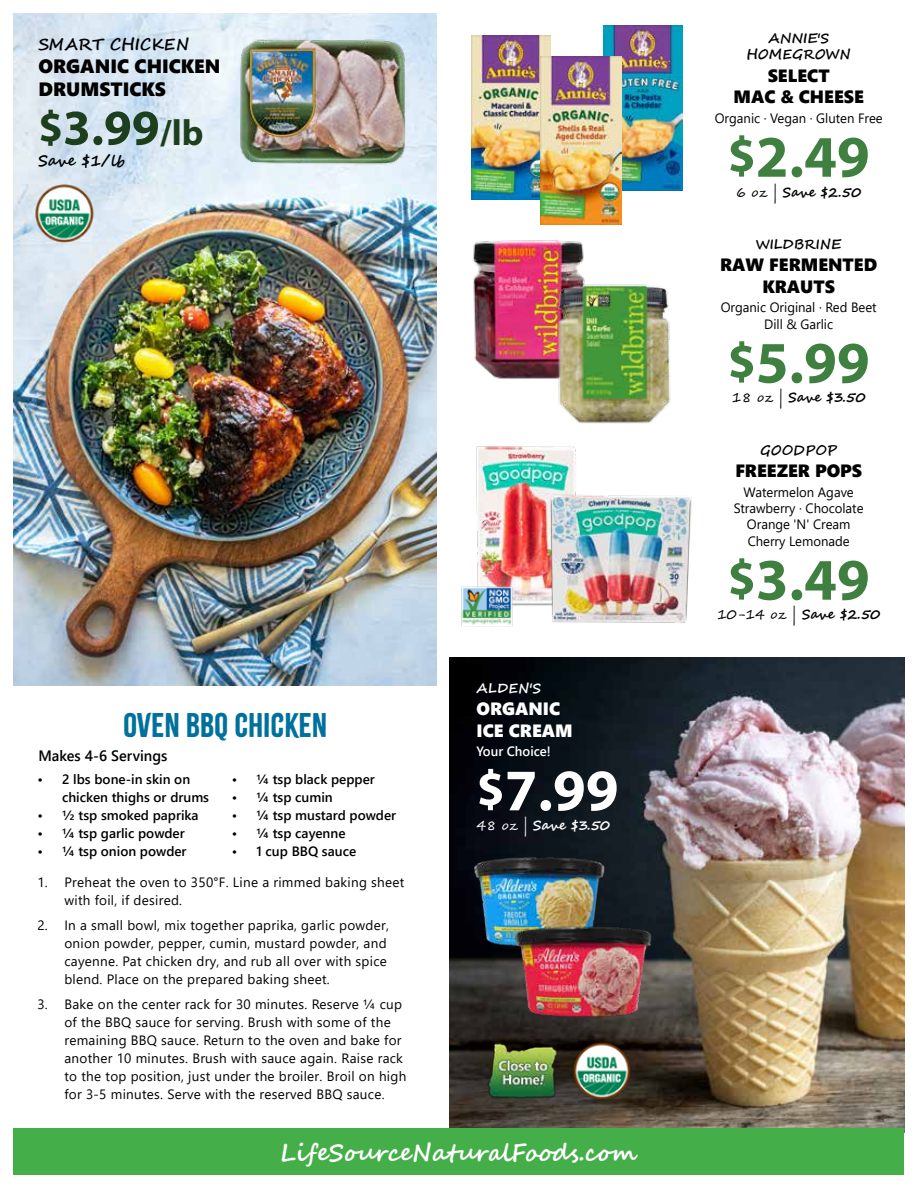
<style>
.page{position:relative;width:918px;height:1188px;background:#fff}
.page>*{position:absolute;margin:0;border:0;box-sizing:border-box;transform-origin:0 0}
.t1{font:700 59.25px "Myriad Pro";color:#3f7f3f}
.t2{font:700 59.25px "Myriad Pro";color:#fff}
.t3{font:700 50.25px "Myriad Pro";color:#1d3f1d}
.t4{font:30px "Citrus Gothic Solid";color:#00719c}
.t5{font:700 24px "Segoe Script";color:#fff}
.t6{font:19.2px/23.1px "Segoe UI Black";color:#000}
.t7{font:17.85px/21.3px "Segoe UI Black";color:#000;text-align:center}
.t8{font:17.85px/21.3px "Segoe UI Black";color:#fff}
.t9{font:700 16.2px "Segoe Script";color:#000}
.t10{font:700 15.45px "Segoe Script";color:#000}
.t11{font:600 15px "Segoe UI";color:#000}
.t12{font:13.5px/18px "Segoe UI";letter-spacing:.02em;color:#000}
.t13{font:600 13.5px/18px "Segoe UI";color:#000}
.t14{font:13.5px/16.2px "Segoe UI";color:#000;text-align:center}
.t15{font:700 13.5px/16.2px "Segoe Script";color:#000;text-align:center}
.t16{font:700 13.5px "Segoe Script";color:#fff}
.t17{font:600 13.5px "Segoe UI";color:#fff}
.s1{font-size:44.25px}
.s2{font-size:36.45px}
.s3{font-size:50.7px}
.s4{font-weight:400}
</style>
<div class="page">
<img style="left:14px;top:14px;width:423px;height:672px">
<img style="left:449px;top:657px;width:455px;height:472px">
<div style="left:14px;top:1129px;width:890px;height:46px;background:#44af49"></div>
<img style="left:33px;top:181px;width:63px;height:63px">
<img style="left:471px;top:35px;width:80px;height:164px">
<img style="left:604px;top:26px;width:79px;height:164px">
<img style="left:472px;top:240px;width:112px;height:139px">
<img style="left:471px;top:852px;width:137px;height:99px">
<img style="left:511px;top:922px;width:145px;height:97px">
<img style="left:540px;top:56px;width:82px;height:169px">
<img style="left:552px;top:278px;width:119px;height:146px">
<img style="left:476px;top:446px;width:100px;height:160px">
<img style="left:225px;top:28px;width:195px;height:146px">
<img style="left:571px;top:1040px;width:61px;height:61px">
<img style="left:461px;top:585px;width:55px;height:42px">
<img style="left:483px;top:1037px;width:80px;height:67px">
<img style="left:538px;top:484px;width:154px;height:139px">
<p class="t9" style="left:38px;top:32px;width:152px">SMART CHICKEN</p>
<h3 class="t6" style="left:38px;top:54px;width:184px">ORGANIC CHICKEN<br>DRUMSTICKS</h3>
<h2 class="t3" style="left:38px;top:95px;width:167px"><span class="s1">$</span>3.99<span class="s2">/lb</span></h2>
<p class="t10" style="left:38px;top:148px;width:88px">Save $1/lb</p>
<h3 class="t4" style="left:123px;top:706px;width:206px">OVEN BBQ CHICKEN</h3>
<p class="t13" style="left:62px;top:769px;width:149px;text-indent:-25px">• 2 lbs bone-in skin on chicken thighs or drums</p>
<p class="t13" style="left:37px;top:805px;width:163px">• ½ tsp smoked paprika</p>
<p class="t13" style="left:37px;top:823px;width:149px">• ¼ tsp garlic powder</p>
<p class="t13" style="left:37px;top:841px;width:151px">• ¼ tsp onion powder</p>
<p class="t11" style="left:38px;top:742px;width:131px">Makes 4-6 Servings</p>
<p class="t13" style="left:232px;top:769px;width:145px">• ¼ tsp black pepper</p>
<p class="t13" style="left:232px;top:787px;width:102px">• ¼ tsp cumin</p>
<p class="t13" style="left:232px;top:805px;width:166px">• ¼ tsp mustard powder</p>
<p class="t13" style="left:232px;top:823px;width:115px">• ¼ tsp cayenne</p>
<p class="t13" style="left:232px;top:841px;width:126px">• 1 cup BBQ sauce</p>
<p class="t12" style="left:64px;top:872px;width:341px;text-indent:-27px">1. Preheat the oven to 350°F. Line a rimmed baking sheet with foil, if desired.</p>
<p class="t12" style="left:64px;top:915px;width:326px;text-indent:-27px">2. In a small bowl, mix together paprika, garlic powder, onion powder, pepper, cumin, mustard powder, and cayenne. Pat chicken dry, and rub all over with spice blend. Place on the prepared baking sheet.</p>
<p class="t12" style="left:64px;top:994px;width:343px;text-indent:-27px">3. Bake on the center rack for 30 minutes. Reserve ¼ cup of the BBQ sauce for serving. Brush with some of the remaining BBQ sauce. Return to the oven and bake for another 10 minutes. Brush with sauce again. Raise rack to the top position, just under the broiler. Broil on high for 3-5 minutes. Serve with the reserved BBQ sauce.</p>
<p class="t16" style="left:477px;top:677px;width:66px">ALDEN'S</p>
<h3 class="t8" style="left:477px;top:697px;width:98px">ORGANIC<br>ICE CREAM</h3>
<p class="t17" style="left:477px;top:739px;width:76px">Your Choice!</p>
<h1 class="t2" style="left:477px;top:752px;width:144px"><span class="s3">$</span>7.99</h1>
<p class="t16" style="left:477px;top:814px;width:135px"><span class="s4">48 oz |</span> Save $3.50</p>
<h3 class="t5" style="left:280px;top:1133px;width:360px">LifeSourceNaturalFoods.com</h3>
<p class="t15" style="left:747px;top:30px;width:106px">ANNIE'S<br>HOMEGROWN</p>
<h3 class="t7" style="left:734px;top:64px;width:132px">SELECT<br>MAC &amp; CHEESE</h3>
<p class="t14" style="left:715px;top:109px;width:169px">Organic · Vegan · Gluten Free</p>
<h1 class="t1" style="left:728px;top:118px;width:144px"><span class="s3">$</span>2.49</h1>
<p class="t15" style="left:736px;top:184px;width:127px"><span class="s4">6 oz |</span> Save $2.50</p>
<p class="t15" style="left:756px;top:236px;width:87px">WILDBRINE</p>
<h3 class="t7" style="left:720px;top:253px;width:159px">RAW FERMENTED<br>KRAUTS</h3>
<p class="t14" style="left:721px;top:298px;width:158px">Organic Original · Red Beet<br>Dill &amp; Garlic</p>
<h1 class="t1" style="left:728px;top:324px;width:144px"><span class="s3">$</span>5.99</h1>
<p class="t15" style="left:732px;top:390px;width:135px"><span class="s4">18 oz |</span> Save $3.50</p>
<p class="t15" style="left:760px;top:442px;width:79px">GOODPOP</p>
<h3 class="t7" style="left:735px;top:459px;width:128px">FREEZER POPS</h3>
<p class="t14" style="left:734px;top:483px;width:131px">Watermelon Agave<br>Strawberry · Chocolate<br>Orange 'N' Cream<br>Cherry Lemonade</p>
<h1 class="t1" style="left:728px;top:541px;width:144px"><span class="s3">$</span>3.49</h1>
<p class="t15" style="left:717px;top:607px;width:165px"><span class="s4">10-14 oz |</span> Save $2.50</p>
</div>
